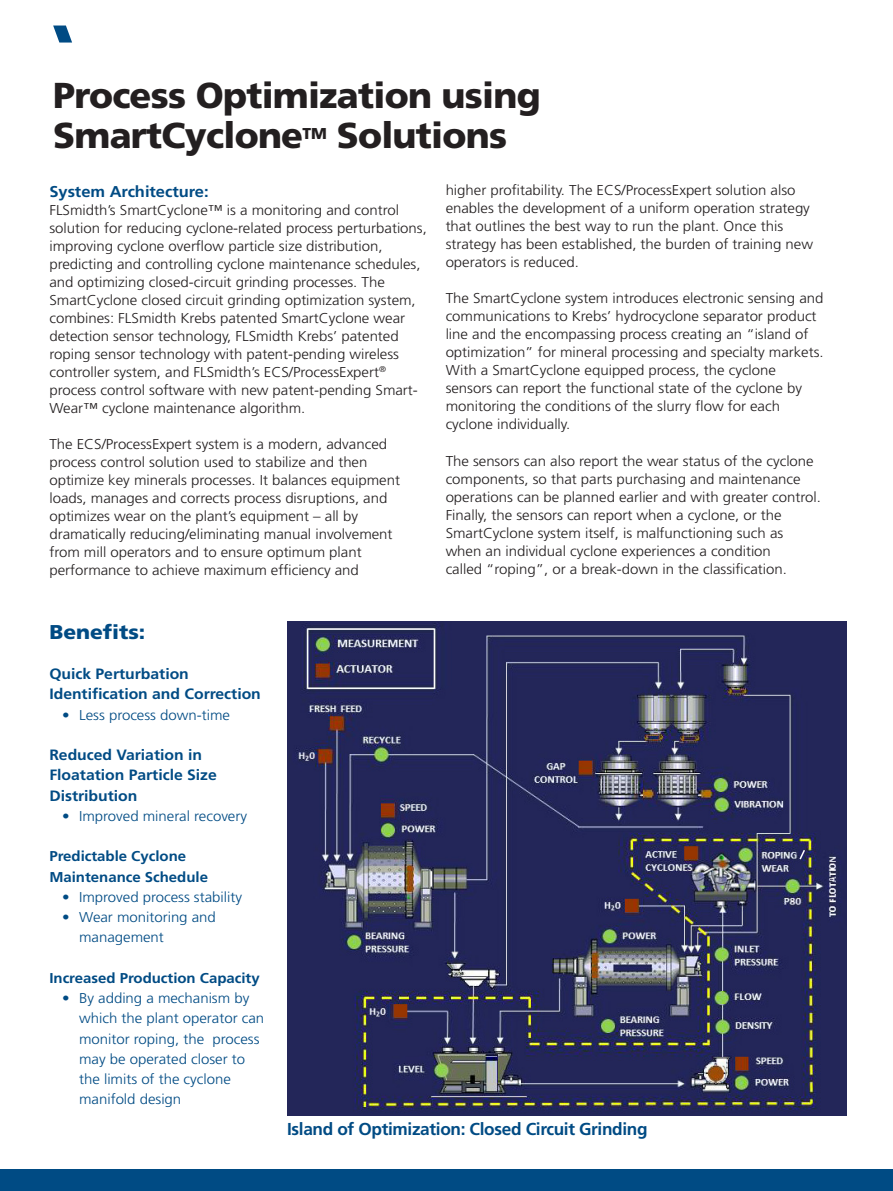
<style>
.page{position:relative;width:893px;height:1191px;background:#fff}
.page>*{position:absolute;margin:0;border:0;box-sizing:border-box;transform-origin:0 0}
.t1{font:900 36px/39.8px "Frutiger";letter-spacing:-.02em;color:#231f20}
.t2{font:900 19.95px "Frutiger";color:#004b84;scale:1.05 1}
.t3{font:700 17.25px "Frutiger";letter-spacing:-.02em;color:#004b84}
.t4{font:900 15.75px "Frutiger";color:#231f20}
.t5{font:700 15.6px "Frutiger";color:#004b84;scale:1.05 1}
.t6{font:700 15px/20.2px "Frutiger";color:#004b84;scale:1.05 1}
.t7{font:300 14.25px/18px "Frutiger";color:#231f20;scale:1.05 1}
.t8{font:300 14.25px/20.2px "Frutiger";color:#004b84;scale:1.05 1}
.t9{font:700 14.25px/20.2px "Frutiger";color:#004b84;scale:1.05 1}
</style>
<div class="page">
<img style="left:287px;top:622px;width:559px;height:493px">
<div style="left:0;top:1169px;width:893px;height:22px;background:#004b84"></div>
<svg style="left:53px;top:26px;width:19px;height:17px"></svg>
<svg style="left:798px;top:848px;width:8px;height:13px"></svg>
<h1 class="t1" style="left:53px;top:76px;width:489px">Process Optimization using<br>SmartCyclone</h1>
<p class="t4" style="left:303px;top:124px;width:26px">TM</p>
<h1 class="t1" style="left:337px;top:115px;width:172px">Solutions</h1>
<p class="t5" style="left:49px;top:182px;width:153px">System Architecture:</p>
<p class="t7" style="left:49px;top:201px;width:361px">FLSmidth’s SmartCyclone™ is a monitoring and control solution for reducing cyclone-related process perturbations, improving cyclone overflow particle size distribution, predicting and controlling cyclone maintenance schedules, and optimizing closed-circuit grinding processes. The SmartCyclone closed circuit grinding optimization system, combines: FLSmidth Krebs patented SmartCyclone wear detection sensor technology, FLSmidth Krebs’ patented roping sensor technology with patent-pending wireless controller system, and FLSmidth’s ECS/ProcessExpert<sup>® </sup>process control software with new patent-pending Smart-Wear™ cyclone maintenance algorithm.</p>
<p class="t7" style="left:49px;top:435px;width:335px">The ECS/ProcessExpert system is a modern, advanced process control solution used to stabilize and then optimize key minerals processes. It balances equipment loads, manages and corrects process disruptions, and optimizes wear on the plant’s equipment – all by dramatically reducing/eliminating manual involvement from mill operators and to ensure optimum plant performance to achieve maximum efficiency and</p>
<h2 class="t2" style="left:49px;top:619px;width:93px">Benefits:</h2>
<p class="t6" style="left:49px;top:664px;width:203px">Quick Perturbation<br>Identification and Correction</p>
<p class="t8" style="left:62px;top:704px;width:161px">• Less process down-time</p>
<p class="t6" style="left:49px;top:745px;width:161px">Reduced Variation in<br>Floatation Particle Size<br>Distribution</p>
<p class="t8" style="left:62px;top:806px;width:178px">• Improved mineral recovery</p>
<p class="t9" style="left:49px;top:846px;width:153px">Predictable Cyclone<br>Maintenance Schedule</p>
<p class="t8" style="left:62px;top:887px;width:173px">• Improved process stability</p>
<p class="t8" style="left:79px;top:907px;width:132px;text-indent:-17px">• Wear monitoring and management</p>
<p class="t9" style="left:49px;top:968px;width:202px">Increased Production Capacity</p>
<p class="t8" style="left:79px;top:988px;width:178px;text-indent:-17px">• By adding a mechanism by which the plant operator can monitor roping, the process may be operated closer to the limits of the cyclone manifold design</p>
<p class="t7" style="left:446px;top:182px;width:351px">higher profitability. The ECS/ProcessExpert solution also enables the development of a uniform operation strategy that outlines the best way to run the plant. Once this strategy has been established, the burden of training new operators is reduced.</p>
<p class="t7" style="left:446px;top:290px;width:361px">The SmartCyclone system introduces electronic sensing and communications to Krebs’ hydrocyclone separator product line and the encompassing process creating an “island of optimization” for mineral processing and specialty markets.<br>With a SmartCyclone equipped process, the cyclone sensors can report the functional state of the cyclone by monitoring the conditions of the slurry flow for each cyclone individually.</p>
<p class="t7" style="left:446px;top:452px;width:359px">The sensors can also report the wear status of the cyclone components, so that parts purchasing and maintenance operations can be planned earlier and with greater control.<br>Finally, the sensors can report when a cyclone, or the SmartCyclone system itself, is malfunctioning such as when an individual cyclone experiences a condition<br>called “roping”, or a break-down in the classification.</p>
<p class="t3" style="left:287px;top:1118px;width:362px">Island of Optimization: Closed Circuit Grinding</p>
</div>
